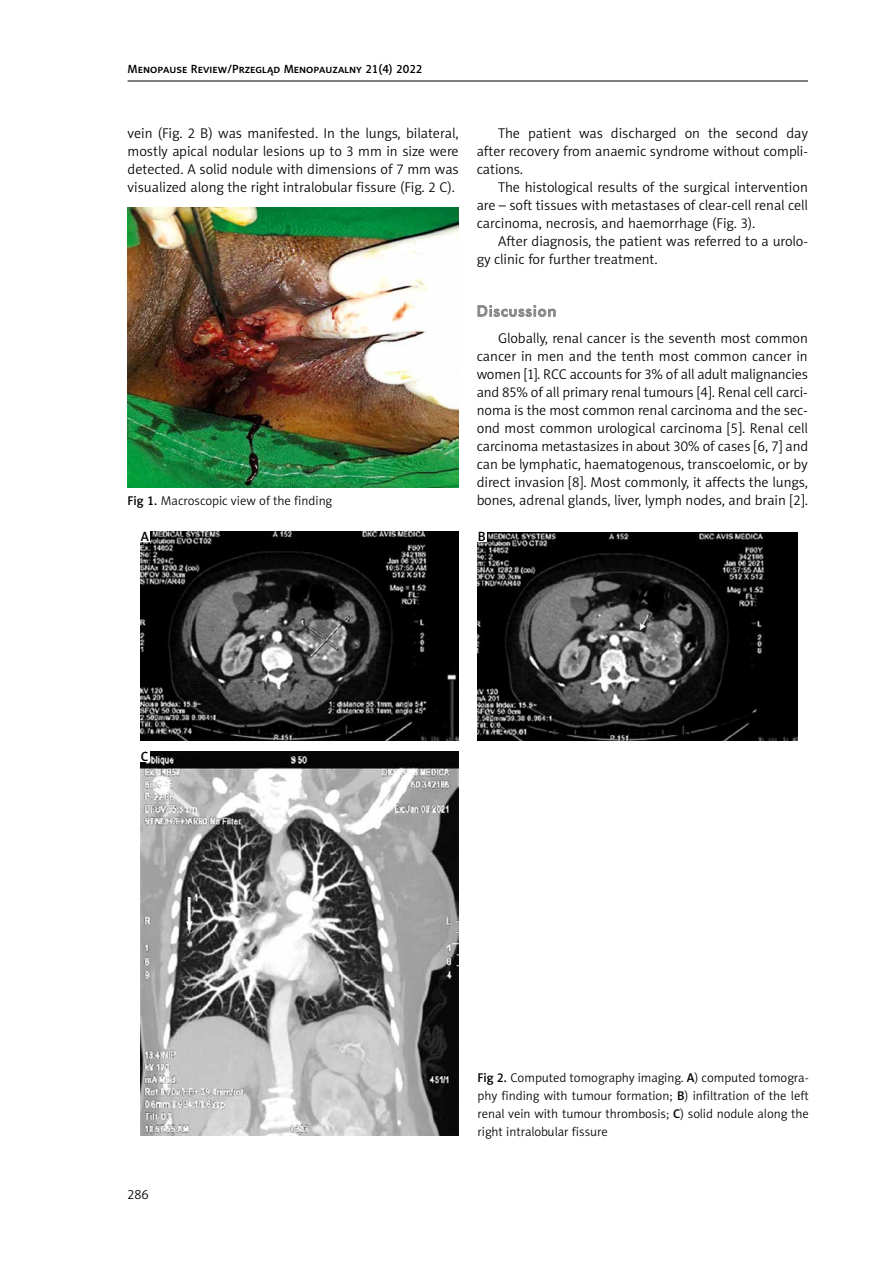
<style>
.page{position:relative;width:893px;height:1263px;background:#fff}
.page>*{position:absolute;margin:0;border:0;box-sizing:border-box;transform-origin:0 0}
.t1{font:15px "Futura Md PL Regular A";letter-spacing:.06em;color:#878787}
.t2{font:14.25px/18px "Naomi Sans EFN Light";color:#000;text-align:justify}
.t3{font:13.5px "Naomi Sans EFNTT Light";color:#000}
.t4{font:13.5px "Naomi Sans EFN Medium";color:#000}
.t5{font:12.75px/18px "Naomi Sans EFN Light";color:#000;text-align:justify}
.t6{font:12px "Naomi Sans EFN Medium";color:#000}
.s1{font-family:"Naomi Sans EFN Medium"}
</style>
<div class="page">
<hr style="left:128px;top:81px;width:680px;height:1px;background:#000">
<img style="left:128px;top:208px;width:331px;height:279px">
<img style="left:478px;top:532px;width:320px;height:209px">
<img style="left:141px;top:532px;width:318px;height:209px">
<div style="left:140px;top:531px;width:10px;height:11px;background:#fff"></div>
<img style="left:141px;top:752px;width:318px;height:383px">
<div style="left:140px;top:750px;width:10px;height:12px;background:#fff"></div>
<div style="left:477px;top:531px;width:10px;height:11px;background:#fff"></div>
<svg style="left:477px;top:305px;width:79px;height:12px"></svg>
<p class="t6" style="left:128px;top:61px;width:296px">Menopause Review/Przegląd Menopauzalny 21(4) 2022</p>
<p class="t2" style="left:128px;top:124px;width:333px">vein (Fig. 2 B) was manifested. In the lungs, bilateral, mostly apical nodular lesions up to 3 mm in size were detected. A solid nodule with dimensions of 7 mm was visualized along the right intralobular fissure (Fig. 2 C).</p>
<p class="t2" style="left:477px;top:124px;width:333px;text-indent:21px">The patient was discharged on the second day after recovery from anaemic syndrome without compli&shy;cations.</p>
<p class="t2" style="left:477px;top:178px;width:333px;text-indent:21px">The histological results of the surgical intervention are – soft tissues with metastases of clear-cell renal cell carcinoma, necrosis, and haemorrhage (Fig. 3).</p>
<p class="t2" style="left:477px;top:232px;width:333px;text-indent:21px">After diagnosis, the patient was referred to a urolo&shy;gy clinic for further treatment.</p>
<p class="t1" style="left:477px;top:302px;width:81px">Discussion</p>
<p class="t2" style="left:477px;top:329px;width:333px;text-indent:21px">Globally, renal cancer is the seventh most common cancer in men and the tenth most common cancer in women [1]. RCC accounts for 3% of all adult malignancies and 85% of all primary renal tumours [4]. Renal cell carci&shy;noma is the most common renal carcinoma and the sec&shy;ond most common urological carcinoma [5]. Renal cell carcinoma metastasizes in about 30% of cases [6, 7] and can be lymphatic, haematogenous, transcoelomic, or by direct invasion [8]. Most commonly, it affects the lungs, bones, adrenal glands, liver, lymph nodes, and brain [2].</p>
<p class="t5" style="left:128px;top:492px;width:206px"><span class="s1">Fig 1.</span> Macroscopic view of the finding</p>
<p class="t4" style="left:141px;top:529px;width:10px">A</p>
<p class="t4" style="left:478px;top:529px;width:9px">B</p>
<p class="t4" style="left:141px;top:749px;width:9px">C</p>
<p class="t3" style="left:128px;top:1187px;width:23px">286</p>
<p class="t5" style="left:478px;top:1068px;width:333px"><span class="s1">Fig 2.</span> Computed tomography imaging. <span class="s1">A</span>) computed tomogra&shy;phy finding with tumour formation; <span class="s1">B</span>) infiltration of the left renal vein with tumour thrombosis; <span class="s1">C</span>) solid nodule along the right intralobular fissure</p>
</div>
